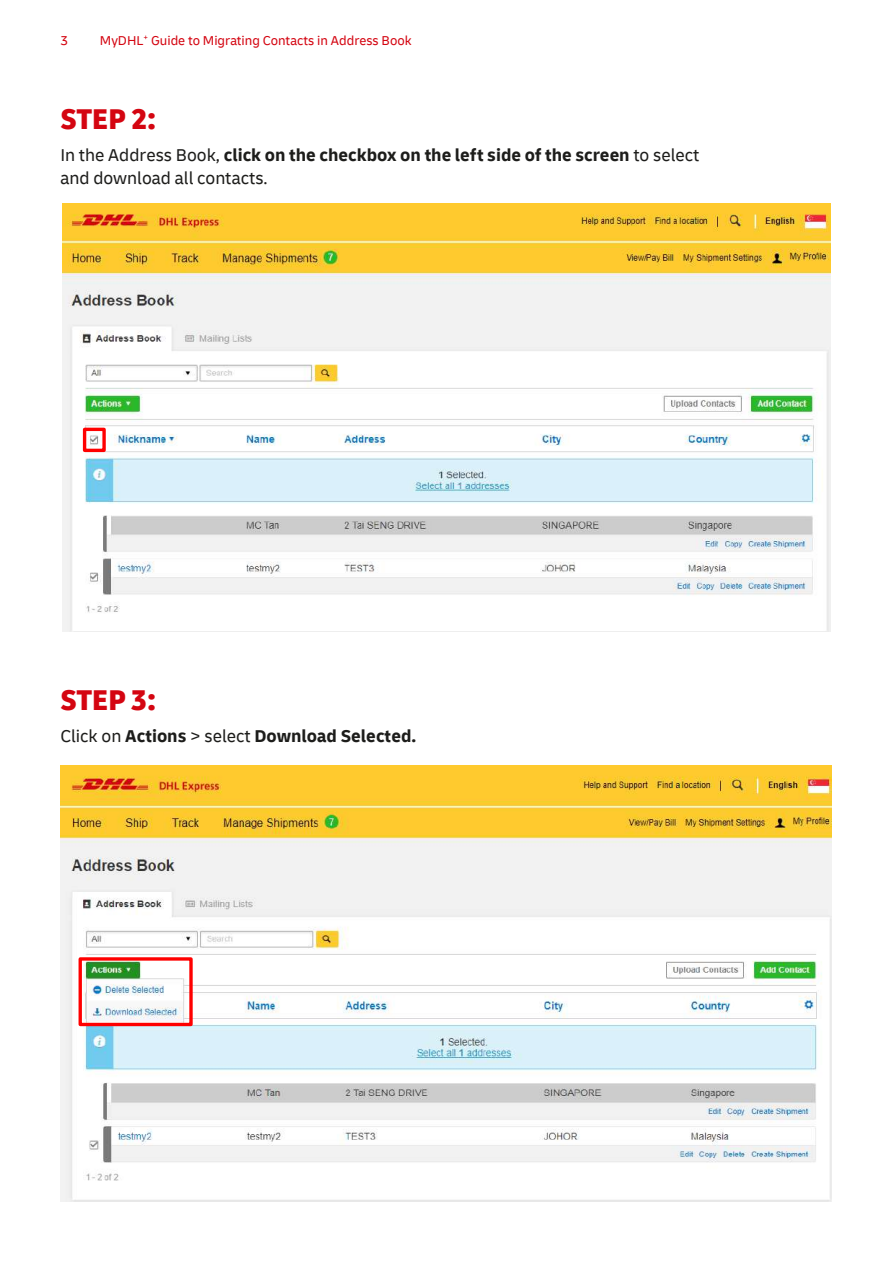
<style>
.page{position:relative;width:893px;height:1263px;background:#fff}
.page>*{position:absolute;margin:0;border:0;box-sizing:border-box;transform-origin:0 0}
.t1{font:900 condensed 30px "Delivery";color:#d40511}
.t2{font:18px/22.5px "Delivery";color:#1d1d1b}
.t3{font:700 18px "Delivery";color:#1d1d1b}
.t4{font:13.5px "Delivery";color:#d40511}
.s1{font-weight:700}
.s2{font-weight:400}
</style>
<div class="page">
<img style="left:62px;top:204px;width:769px;height:428px">
<div style="left:83px;top:428px;width:23px;height:24px;border:3px solid #f00"></div>
<img style="left:60px;top:766px;width:771px;height:436px">
<div style="left:79px;top:957px;width:114px;height:69px;border:3px solid #f00"></div>
<p class="t4" style="left:60px;top:32px;width:9px">3</p>
<p class="t4" style="left:100px;top:32px;width:313px">MyDHL<sup>+</sup> Guide to Migrating Contacts in Address Book</p>
<h1 class="t1" style="left:60px;top:100px;width:97px">STEP 2:</h1>
<p class="t2" style="left:60px;top:144px;width:640px">In the Address Book, <span class="s1">click on the checkbox on the left side of the screen</span> to select and download all contacts.</p>
<h1 class="t1" style="left:60px;top:681px;width:97px">STEP 3:</h1>
<p class="t3" style="left:60px;top:724px;width:358px"><span class="s2">Click on</span> Actions <span class="s2">&gt; select</span> Download Selected.</p>
</div>
